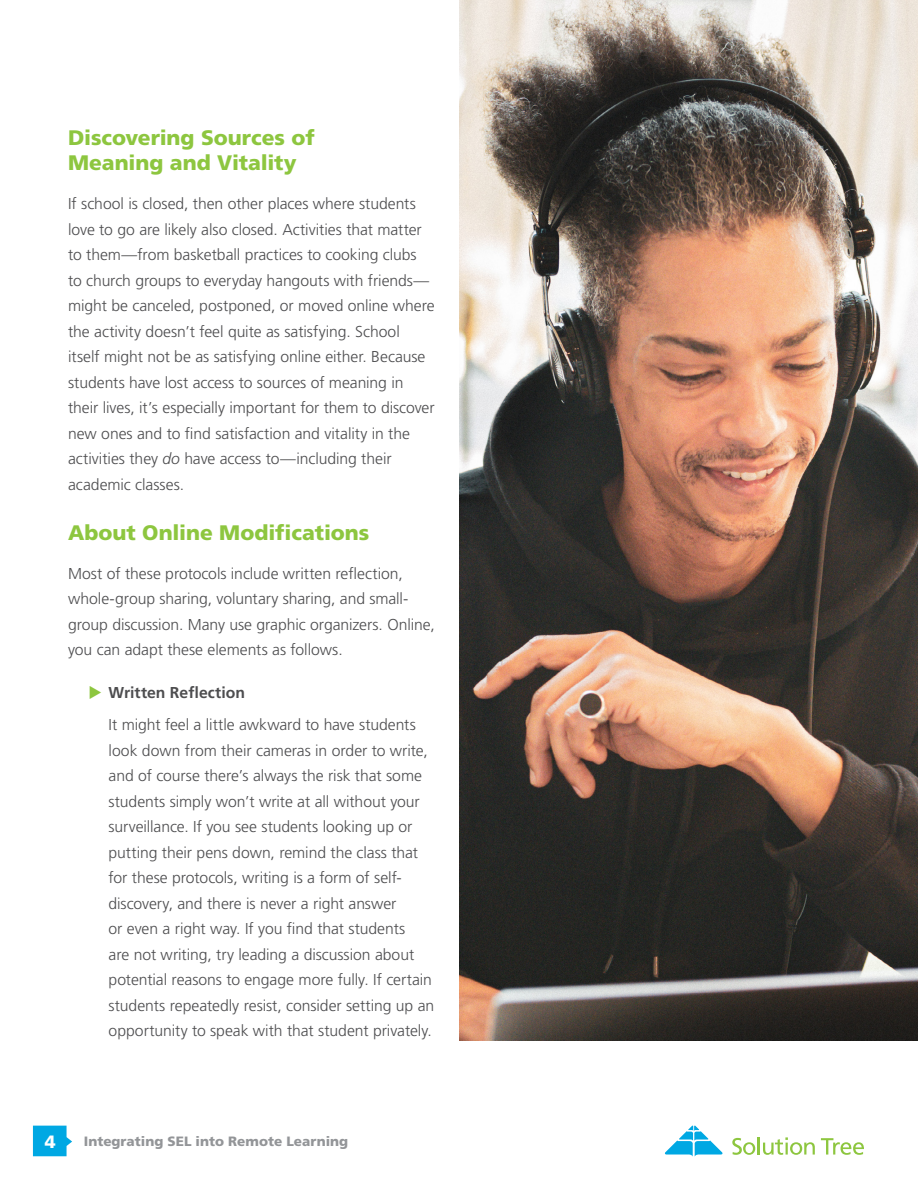
<style>
.page{position:relative;width:918px;height:1188px;background:#fff}
.page>*{position:absolute;margin:0;border:0;box-sizing:border-box;transform-origin:0 0}
.t1{font:900 21px/25.2px "Frutiger LT Std";color:#8dc63f}
.t2{font:900 17.85px "Frutiger LT Std";color:#fff}
.t3{font:300 15.75px/25.5px "Frutiger LT Std";letter-spacing:-.005em;color:#4d4d4f}
.t4{font:700 15.75px "Frutiger LT Std";letter-spacing:.005em;color:#4d4d4f}
.t5{font:900 13.5px "Frutiger LT Std";color:#939598}
.s1{font-style:italic}
</style>
<div class="page">
<svg style="left:33px;top:1126px;width:39px;height:30px"></svg>
<svg style="left:665px;top:1126px;width:58px;height:31px"></svg>
<svg style="left:732px;top:1137px;width:83px;height:18px"></svg>
<svg style="left:821px;top:1138px;width:43px;height:17px"></svg>
<img style="left:459px;top:0;width:459px;height:1040px">
<h1 class="t1" style="left:68px;top:125px;width:248px">Discovering Sources of<br>Meaning and Vitality</h1>
<p class="t3" style="left:68px;top:192px;width:368px">If school is closed, then other places where students love to go are likely also closed. Activities that matter to them—from basketball practices to cooking clubs<br>to church groups to everyday hangouts with friends— might be canceled, postponed, or moved online where the activity doesn’t feel quite as satisfying. School itself might not be as satisfying online either. Because students have lost access to sources of meaning in their lives, it’s especially important for them to discover new ones and to find satisfaction and vitality in the activities they <span class="s1">do</span> have access to—including their academic classes.</p>
<h1 class="t1" style="left:68px;top:520px;width:303px">About Online Modifications</h1>
<p class="t3" style="left:68px;top:561px;width:368px">Most of these protocols include written reflection, whole-group sharing, voluntary sharing, and small&shy;group discussion. Many use graphic organizers. Online, you can adapt these elements as follows.</p>
<p class="t4" style="left:109px;top:683px;width:138px">Written Reflection</p>
<p class="t3" style="left:109px;top:712px;width:327px">It might feel a little awkward to have students look down from their cameras in order to write, and of course there’s always the risk that some students simply won’t write at all without your surveillance. If you see students looking up or putting their pens down, remind the class that for these protocols, writing is a form of self&shy;discovery, and there is never a right answer<br>or even a right way. If you find that students<br>are not writing, try leading a discussion about potential reasons to engage more fully. If certain students repeatedly resist, consider setting up an opportunity to speak with that student privately.</p>
<p class="t2" style="left:45px;top:1131px;width:12px">4</p>
<p class="t5" style="left:84px;top:1133px;width:266px">Integrating SEL into Remote Learning</p>
</div>
